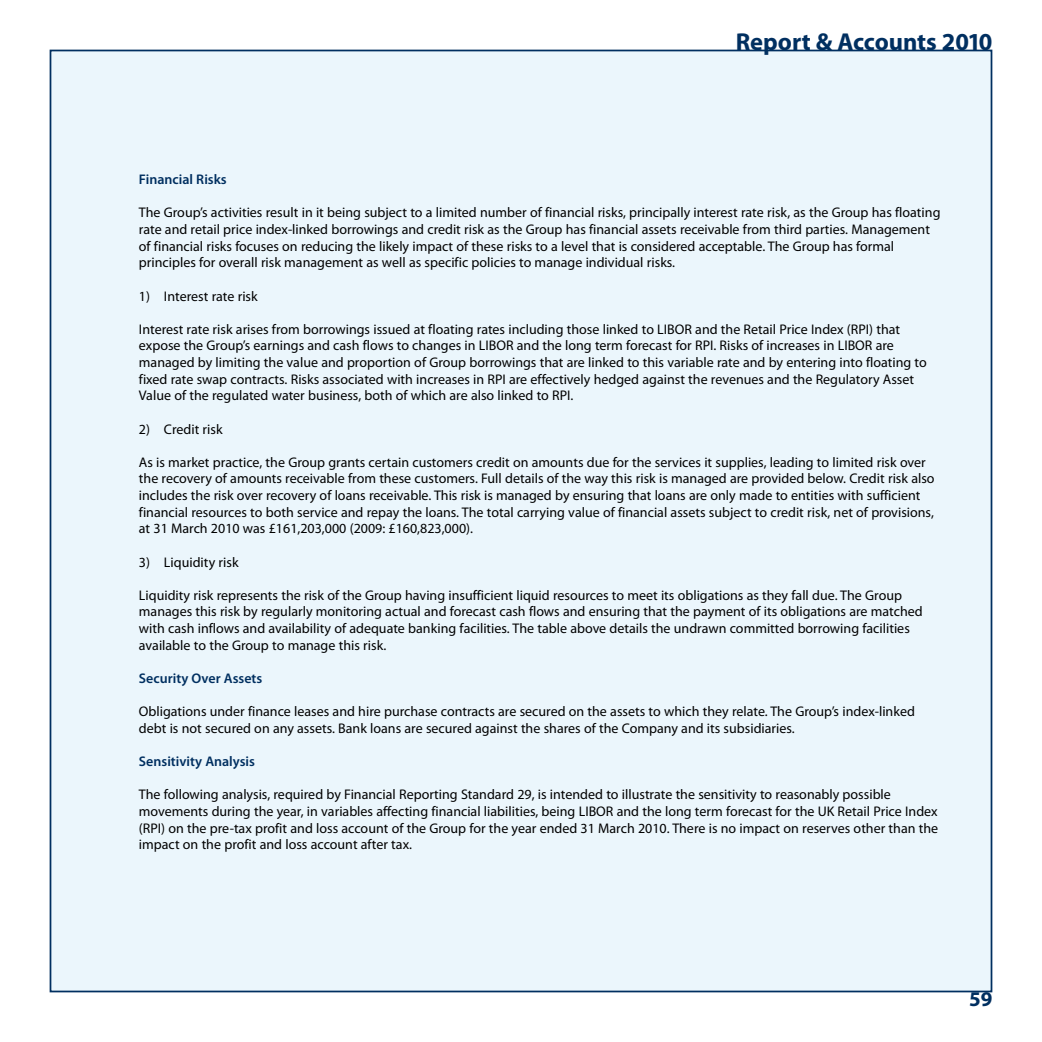
<style>
.page{position:relative;width:1042px;height:1042px;background:#fff}
.page>*{position:absolute;margin:0;border:0;box-sizing:border-box;transform-origin:0 0}
.t1{font:700 24.5px "Myriad Pro";color:#002f60}
.t2{font:700 21px "Myriad Pro";color:#002f60}
.t3{font:14px/16.6px "Myriad Pro";color:#000}
.t4{font:600 14px "Myriad Pro";color:#002f60}
</style>
<div class="page">
<div style="left:50px;top:50px;width:942px;height:942px;background:#ebf6fc;border:2px solid #002f60"></div>
<h1 class="t1" style="left:736px;top:25px;width:258px">Report &amp; Accounts 2010</h1>
<p class="t4" style="left:139px;top:171px;width:89px">Financial Risks</p>
<p class="t3" style="left:139px;top:204px;width:803px">The Group’s activities result in it being subject to a limited number of financial risks, principally interest rate risk, as the Group has floating rate and retail price index-linked borrowings and credit risk as the Group has financial assets receivable from third parties. Management of financial risks focuses on reducing the likely impact of these risks to a level that is considered acceptable. The Group has formal principles for overall risk management as well as specific policies to manage individual risks.</p>
<p class="t3" style="left:139px;top:287px;width:120px">1) Interest rate risk</p>
<p class="t3" style="left:139px;top:321px;width:789px">Interest rate risk arises from borrowings issued at floating rates including those linked to LIBOR and the Retail Price Index (RPI) that expose the Group’s earnings and cash flows to changes in LIBOR and the long term forecast for RPI. Risks of increases in LIBOR are managed by limiting the value and proportion of Group borrowings that are linked to this variable rate and by entering into floating to fixed rate swap contracts. Risks associated with increases in RPI are effectively hedged against the revenues and the Regulatory Asset Value of the regulated water business, both of which are also linked to RPI.</p>
<p class="t3" style="left:139px;top:420px;width:85px">2) Credit risk</p>
<p class="t3" style="left:139px;top:453px;width:797px">As is market practice, the Group grants certain customers credit on amounts due for the services it supplies, leading to limited risk over the recovery of amounts receivable from these customers. Full details of the way this risk is managed are provided below. Credit risk also includes the risk over recovery of loans receivable. This risk is managed by ensuring that loans are only made to entities with sufficient financial resources to both service and repay the loans. The total carrying value of financial assets subject to credit risk, net of provisions, at 31 March 2010 was £161,203,000 (2009: £160,823,000).</p>
<p class="t3" style="left:139px;top:553px;width:101px">3) Liquidity risk</p>
<p class="t3" style="left:139px;top:586px;width:785px">Liquidity risk represents the risk of the Group having insufficient liquid resources to meet its obligations as they fall due. The Group manages this risk by regularly monitoring actual and forecast cash flows and ensuring that the payment of its obligations are matched with cash inflows and availability of adequate banking facilities. The table above details the undrawn committed borrowing facilities available to the Group to manage this risk.</p>
<p class="t4" style="left:139px;top:669px;width:125px">Security Over Assets</p>
<p class="t3" style="left:139px;top:703px;width:777px">Obligations under finance leases and hire purchase contracts are secured on the assets to which they relate. The Group’s index-linked debt is not secured on any assets. Bank loans are secured against the shares of the Company and its subsidiaries.</p>
<p class="t4" style="left:139px;top:752px;width:118px">Sensitivity Analysis</p>
<p class="t3" style="left:139px;top:786px;width:801px">The following analysis, required by Financial Reporting Standard 29, is intended to illustrate the sensitivity to reasonably possible movements during the year, in variables affecting financial liabilities, being LIBOR and the long term forecast for the UK Retail Price Index (RPI) on the pre-tax profit and loss account of the Group for the year ended 31 March 2010. There is no impact on reserves other than the impact on the profit and loss account after tax.</p>
<h2 class="t2" style="left:969px;top:985px;width:25px">59</h2>
</div>
